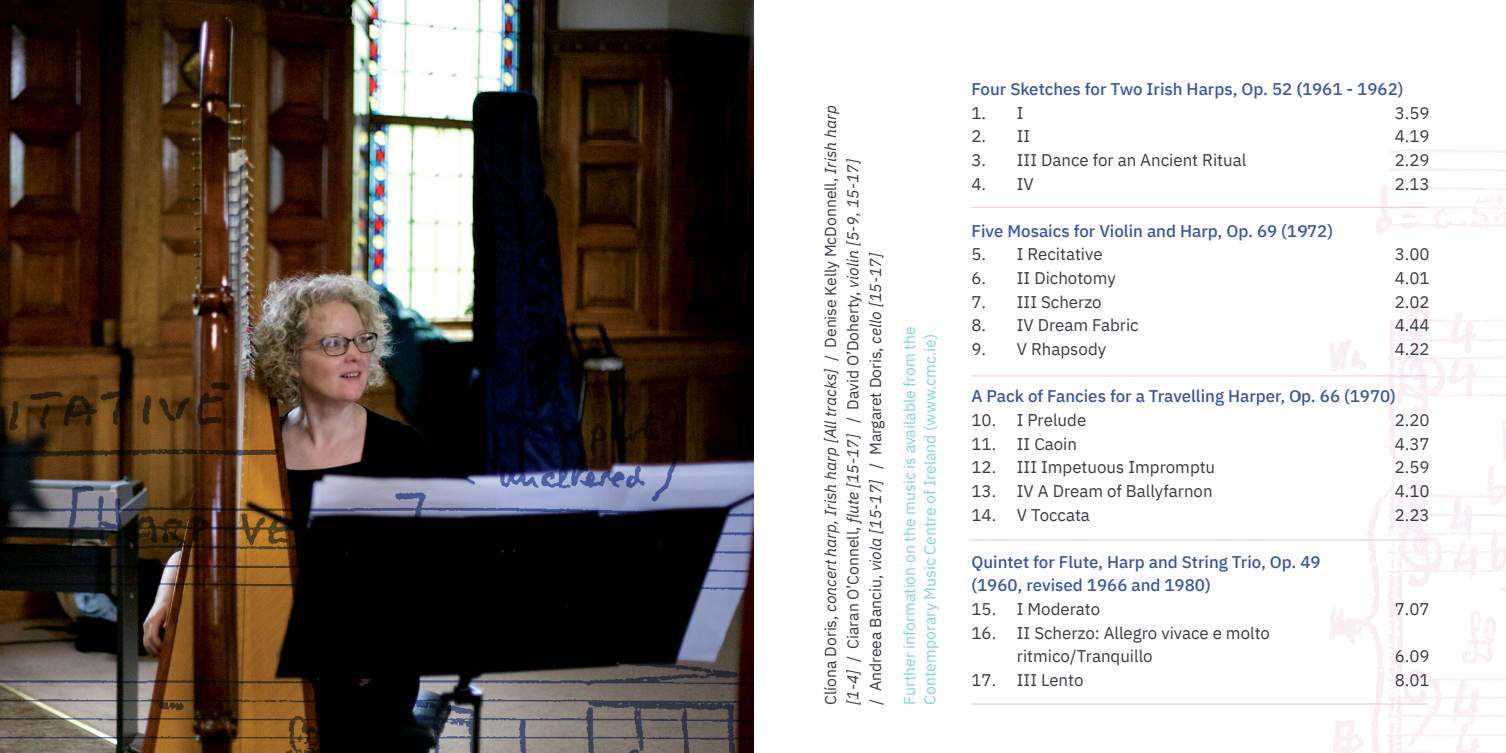
<style>
.page{position:relative;width:1506px;height:753px;background:#fff}
.page>*{position:absolute;margin:0;border:0;box-sizing:border-box;transform-origin:0 0}
.t1{font:16.88px/23.6px "IBM Plex Sans";color:#393c45}
.t2{font:500 16.88px/23.6px "IBM Plex Sans";color:#3a56a5}
.t3{font:italic 15.75px/22.5px "IBM Plex Sans";color:#393c45}
.t4{font:15.75px/20.2px "IBM Plex Sans";color:#84d3e5}
.s1{font-style:normal}
</style>
<div class="page">
<img style="left:0;top:0;width:753px;height:308px">
<img style="left:0;top:308px;width:753px;height:445px">
<hr style="left:971px;top:207px;width:456px;height:1px;background:#f1cbdf">
<hr style="left:971px;top:375px;width:456px;height:1px;background:#f1cbdf">
<hr style="left:971px;top:539px;width:456px;height:1px;background:#f1cbdf">
<hr style="left:971px;top:703px;width:456px;height:1px;background:#f1cbdf">
<p class="t3" style="left:817px;top:704px;width:601px;rotate:-90deg"><span class="s1">Clíona Doris,</span> concert harp, Irish harp [All tracks] <span class="s1">/ Denise Kelly McDonnell,</span> Irish harp [1-4] <span class="s1">/ Ciaran O’Connell,</span> flute [15-17] <span class="s1">/ David O’Doherty,</span> violin [5-9, 15-17]<br><span class="s1">/ Andreea Banciu,</span> viola [15-17] <span class="s1">/ Margaret Doris,</span> cello [15-17]</p>
<p class="t4" style="left:898px;top:704px;width:379px;rotate:-90deg">Further information on the music is available from the<br>Contemporary Music Centre of Ireland (www.cmc.ie)</p>
<p class="t2" style="left:971px;top:76px;width:433px">Four Sketches for Two Irish Harps, Op. 52 (1961 - 1962)</p>
<p class="t1" style="left:971px;top:99px;width:54px">1. I</p>
<p class="t1" style="left:1394px;top:99px;width:36px">3.59</p>
<p class="t1" style="left:971px;top:123px;width:60px">2. II</p>
<p class="t1" style="left:1394px;top:123px;width:36px">4.19</p>
<p class="t1" style="left:971px;top:147px;width:276px">3. III Dance for an Ancient Ritual</p>
<p class="t1" style="left:1394px;top:147px;width:36px">2.29</p>
<p class="t1" style="left:971px;top:170px;width:64px">4. IV</p>
<p class="t1" style="left:1394px;top:170px;width:36px">2.13</p>
<p class="t2" style="left:971px;top:218px;width:363px">Five Mosaics for Violin and Harp, Op. 69 (1972)</p>
<p class="t1" style="left:971px;top:241px;width:133px">5. I Recitative</p>
<p class="t1" style="left:1394px;top:241px;width:36px">3.00</p>
<p class="t1" style="left:971px;top:265px;width:146px">6. II Dichotomy</p>
<p class="t1" style="left:1394px;top:265px;width:36px">4.01</p>
<p class="t1" style="left:971px;top:288px;width:132px">7. III Scherzo</p>
<p class="t1" style="left:1394px;top:288px;width:36px">2.02</p>
<p class="t1" style="left:971px;top:312px;width:169px">8. IV Dream Fabric</p>
<p class="t1" style="left:1394px;top:312px;width:36px">4.44</p>
<p class="t1" style="left:971px;top:336px;width:136px">9. V Rhapsody</p>
<p class="t1" style="left:1394px;top:336px;width:36px">4.22</p>
<p class="t2" style="left:971px;top:383px;width:426px">A Pack of Fancies for a Travelling Harper, Op. 66 (1970)</p>
<p class="t1" style="left:971px;top:407px;width:116px">10. I Prelude</p>
<p class="t1" style="left:1394px;top:407px;width:36px">2.20</p>
<p class="t1" style="left:971px;top:430px;width:107px">11. II Caoin</p>
<p class="t1" style="left:1394px;top:430px;width:36px">4.37</p>
<p class="t1" style="left:971px;top:454px;width:245px">12. III Impetuous Impromptu</p>
<p class="t1" style="left:1394px;top:454px;width:36px">2.59</p>
<p class="t1" style="left:971px;top:477px;width:243px">13. IV A Dream of Ballyfarnon</p>
<p class="t1" style="left:1394px;top:477px;width:36px">4.10</p>
<p class="t1" style="left:971px;top:501px;width:120px">14. V Toccata</p>
<p class="t1" style="left:1394px;top:501px;width:36px">2.23</p>
<p class="t2" style="left:971px;top:548px;width:351px">Quintet for Flute, Harp and String Trio, Op. 49 (1960, revised 1966 and 1980)</p>
<p class="t1" style="left:971px;top:596px;width:130px">15. I Moderato</p>
<p class="t1" style="left:1394px;top:596px;width:36px">7.07</p>
<p class="t1" style="left:1016px;top:619px;width:255px;text-indent:-45px">16. II Scherzo: Allegro vivace e molto ritmico/Tranquillo</p>
<p class="t1" style="left:1394px;top:643px;width:36px">6.09</p>
<p class="t1" style="left:971px;top:666px;width:114px">17. III Lento</p>
<p class="t1" style="left:1394px;top:666px;width:36px">8.01</p>
</div>
